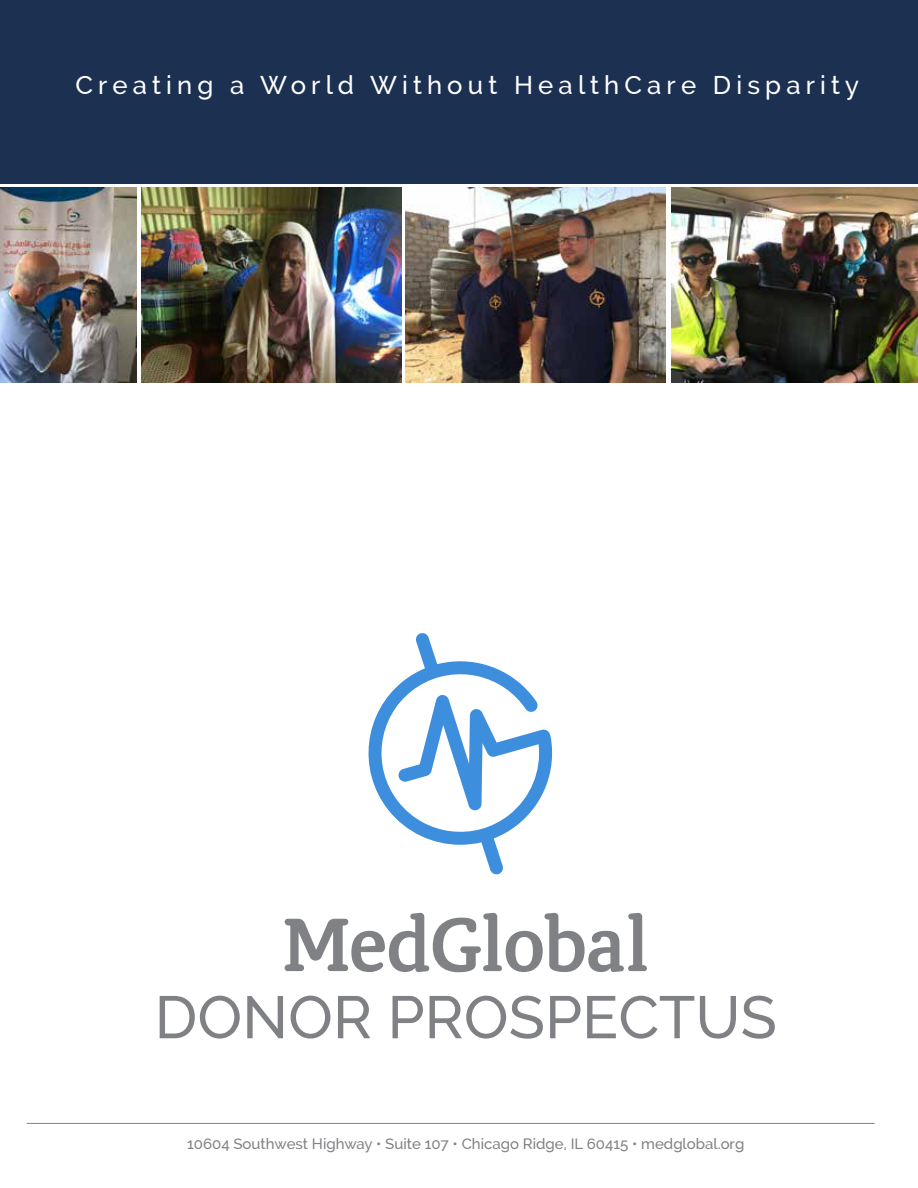
<style>
.page{position:relative;width:918px;height:1188px;background:#fff}
.page>*{position:absolute;margin:0;border:0;box-sizing:border-box;transform-origin:0 0}
.t1{font:500 59.7px "Raleway";color:#808184}
.t2{font:500 25.65px "Raleway";letter-spacing:.2em;color:#fff}
.t3{font:500 15px "Raleway";color:#808184}
</style>
<div class="page">
<svg style="left:368px;top:633px;width:185px;height:241px"></svg>
<svg style="left:285px;top:913px;width:362px;height:59px"></svg>
<div style="left:0;top:0;width:918px;height:184px;background:#1c3151"></div>
<hr style="left:27px;top:1123px;width:848px;height:1px;background:#808184">
<img style="left:671px;top:188px;width:247px;height:194px">
<img style="left:406px;top:188px;width:260px;height:194px">
<img style="left:141px;top:188px;width:260px;height:194px">
<img style="left:0;top:188px;width:137px;height:194px">
<h2 class="t2" style="left:75px;top:70px;width:785px">Creating a World Without HealthCare Disparity</h2>
<h1 class="t1" style="left:155px;top:983px;width:624px">DONOR PROSPECTUS</h1>
<p class="t3" style="left:187px;top:1135px;width:559px">10604 Southwest Highway • Suite 107 • Chicago Ridge, IL 60415 • medglobal.org</p>
</div>
